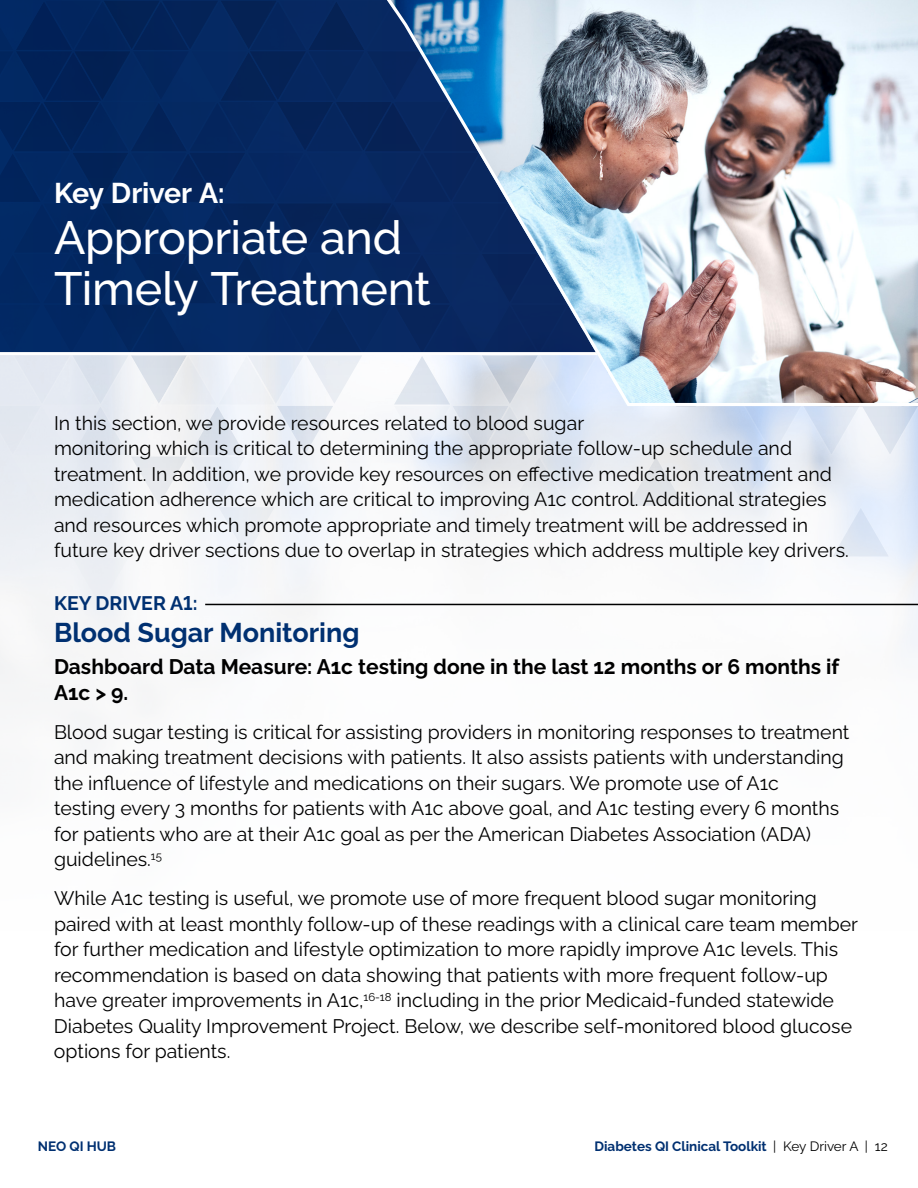
<style>
.page{position:relative;width:918px;height:1188px;background:#fff}
.page>*{position:absolute;margin:0;border:0;box-sizing:border-box;transform-origin:0 0}
.t1{font:500 46.5px/51px "Raleway";letter-spacing:-.01em;color:#fff}
.t2{font:700 28.5px "Raleway";letter-spacing:-.01em;color:#fff}
.t3{font:700 27px "Raleway";color:#003071}
.t4{font:700 21px/25.5px "Raleway";color:#000}
.t5{font:19.5px/25.5px "Raleway";color:#000}
.t6{font:700 19.5px "Raleway";color:#003071}
.t7{font:700 13.5px "Raleway";color:#003071}
.s1{font-weight:400;color:#000}
</style>
<div class="page">
<svg style="left:0;top:355px;width:918px;height:243px"></svg>
<div style="left:0;top:0;width:918px;height:352px;background:#042760"></div>
<hr style="left:205px;top:604px;width:713px;height:1px;background:#000">
<img style="left:351px;top:0;width:567px;height:408px">
<h2 class="t2" style="left:54px;top:170px;width:172px">Key Driver A:</h2>
<h1 class="t1" style="left:54px;top:207px;width:378px">Appropriate and<br>Timely Treatment</h1>
<p class="t5" style="left:54px;top:408px;width:796px">In this section, we provide resources related to blood sugar<br>monitoring which is critical to determining the appropriate follow-up schedule and treatment. In addition, we provide key resources on effective medication treatment and medication adherence which are critical to improving A1c control. Additional strategies and resources which promote appropriate and timely treatment will be addressed in future key driver sections due to overlap in strategies which address multiple key drivers.</p>
<p class="t6" style="left:54px;top:588px;width:145px">KEY DRIVER A1:</p>
<h3 class="t3" style="left:54px;top:612px;width:307px">Blood Sugar Monitoring</h3>
<p class="t4" style="left:54px;top:652px;width:787px">Dashboard Data Measure: A1c testing done in the last 12 months or 6 months if<br>A1c &gt; 9.</p>
<p class="t5" style="left:54px;top:717px;width:797px">Blood sugar testing is critical for assisting providers in monitoring responses to treatment and making treatment decisions with patients. It also assists patients with understanding the influence of lifestyle and medications on their sugars. We promote use of A1c<br>testing every 3 months for patients with A1c above goal, and A1c testing every 6 months for patients who are at their A1c goal as per the American Diabetes Association (ADA) guidelines.<sup>15</sup></p>
<p class="t5" style="left:54px;top:884px;width:806px">While A1c testing is useful, we promote use of more frequent blood sugar monitoring paired with at least monthly follow-up of these readings with a clinical care team member for further medication and lifestyle optimization to more rapidly improve A1c levels. This recommendation is based on data showing that patients with more frequent follow-up have greater improvements in A1c,<sup>16-18</sup> including in the prior Medicaid-funded statewide Diabetes Quality Improvement Project. Below, we describe self-monitored blood glucose options for patients.</p>
<p class="t7" style="left:38px;top:1136px;width:80px">NEO QI HUB</p>
<p class="t7" style="left:595px;top:1136px;width:295px">Diabetes QI Clinical Toolkit <span class="s1">| Key Driver A | 12</span></p>
</div>
